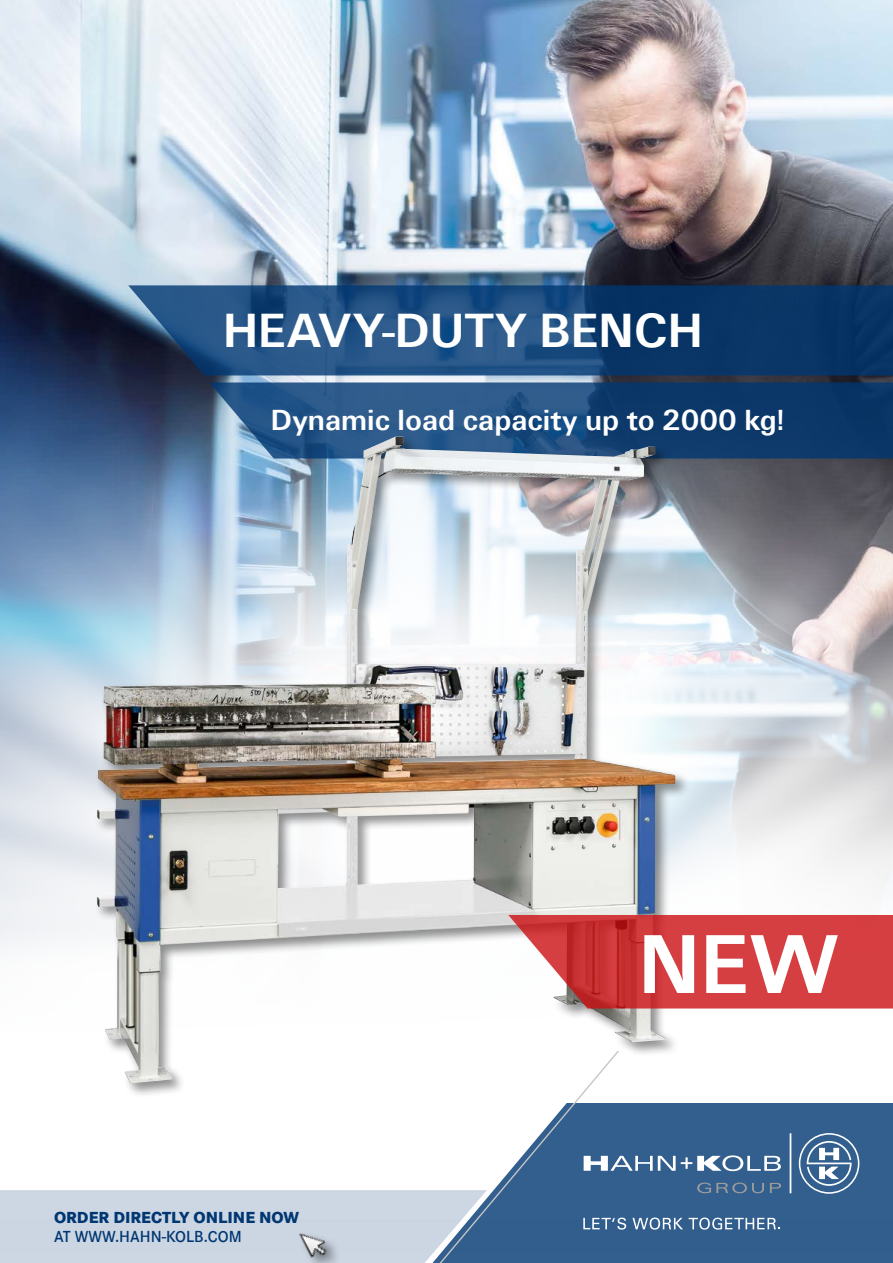
<style>
.page{position:relative;width:893px;height:1263px;background:#fff}
.page>*{position:absolute;margin:0;border:0;box-sizing:border-box;transform-origin:0 0}
.t1{font:700 86.7px "H+K Type";color:#fff}
.t2{font:700 49.5px "H+K Type";letter-spacing:.005em;color:#fff}
.t3{font:700 30px "H+K Type";color:#fff}
.t4{font:800 16.5px "Corporate S Pro";color:#003772}
.t5{font:600 16.5px "Corporate S Pro";color:#003772}
</style>
<div class="page">
<img style="left:0;top:0;width:893px;height:362px">
<img style="left:0;top:362px;width:893px;height:647px">
<svg style="left:128px;top:285px;width:765px;height:90px;background:#194576"></svg>
<svg style="left:209px;top:382px;width:684px;height:76px;background:#1d497a"></svg>
<div style="left:95px;top:434px;width:596px;height:665px;background:#000;opacity:.45"></div>
<img style="left:97px;top:436px;width:578px;height:613px">
<svg style="left:508px;top:915px;width:385px;height:93px;background:#d44d4f"></svg>
<div style="left:781px;top:1103px;width:112px;height:160px;background:#335f8e"></div>
<hr style="left:790px;top:1134px;width:1px;height:59px;background:#fff">
<svg style="left:799px;top:1133px;width:60px;height:61px"></svg>
<svg style="left:0;top:1049px;width:781px;height:214px"></svg>
<h2 class="t2" style="left:223px;top:303px;width:481px">HEAVY-DUTY BENCH</h2>
<p class="t3" style="left:271px;top:403px;width:515px">Dynamic load capacity up to 2000 kg!</p>
<p class="t4" style="left:54px;top:1204px;width:247px">ORDER DIRECTLY ONLINE NOW</p>
<p class="t5" style="left:54px;top:1225px;width:189px">AT WWW.HAHN-KOLB.COM</p>
<h1 class="t1" style="left:638px;top:915px;width:201px">NEW</h1>
</div>
